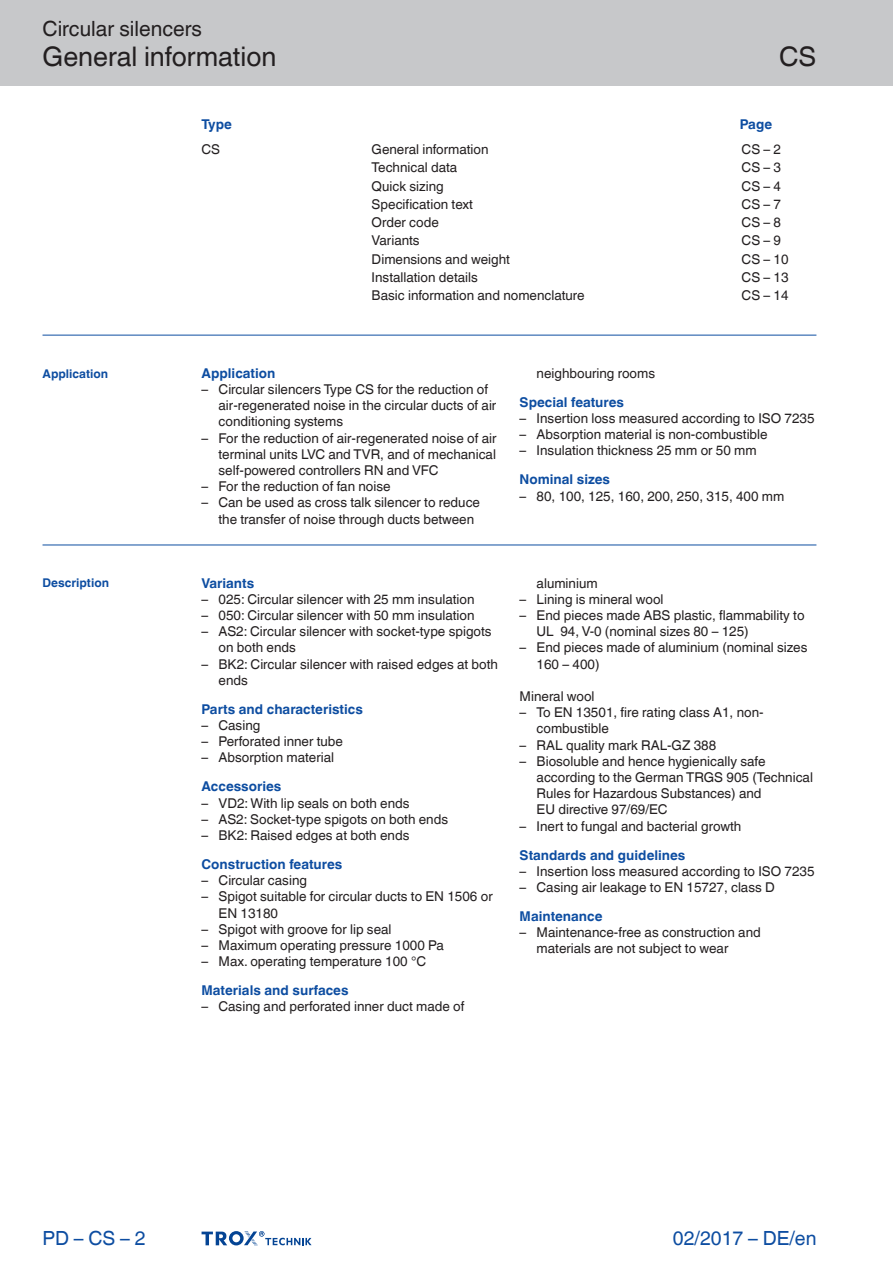
<style>
.page{position:relative;width:893px;height:1263px;background:#fff}
.page>*{position:absolute;margin:0;border:0;box-sizing:border-box;transform-origin:0 0}
.Navigation_2{font:27px "TROX Helvetica";color:#231f20}
.Navigation_3{font:27px "TROX Helvetica";color:#231f20}
.Navigation_1{font:21px "TROX Helvetica";color:#231f20}
.date{font:19.5px "TROX Helvetica";color:#0d4da1}
.pagina_li-re{font:19.5px "TROX Helvetica";color:#0d4da1}
.descr_txt_section_li{font:13.5px/16.2px "TROX Helvetica";color:#231f20}
.Standard_oben_links{font:13.5px "TROX Helvetica";color:#231f20}
.descr_txt_section_ti{font:700 13.5px "TROX Helvetica";color:#0d4da1}
.descr_txt_section_pa{font:13.5px "TROX Helvetica";color:#231f20}
.Standard_oben_links-2{font:700 13.5px "TROX Helvetica";color:#0d4da1}
.marg_title_blue{font:700 12px "TROX Helvetica";color:#0d4da1}
</style>
<div class="page">
<div style="left:0;top:0;width:893px;height:85px;background:#c7c8ca"></div>
<hr style="left:43px;top:335px;width:773px;height:1px;background:#0d4da1">
<hr style="left:43px;top:545px;width:773px;height:1px;background:#0d4da1">
<svg style="left:202px;top:1231px;width:110px;height:15px"></svg>
<p class="Navigation_1" style="left:43px;top:17px;width:161px">Circular silencers</p>
<p class="Navigation_2" style="left:43px;top:41px;width:235px">General information</p>
<p class="Navigation_3" style="left:779px;top:41px;width:39px">CS</p>
<p class="marg_title_blue" style="left:43px;top:366px;width:67px">Application</p>
<p class="marg_title_blue" style="left:43px;top:576px;width:68px">Description</p>
<p class="Standard_oben_links-2" style="left:202px;top:116px;width:32px">Type</p>
<p class="Standard_oben_links" style="left:202px;top:142px;width:20px">CS</p>
<p class="Standard_oben_links" style="left:372px;top:142px;width:118px">General information</p>
<p class="Standard_oben_links" style="left:742px;top:142px;width:41px">CS – 2</p>
<p class="Standard_oben_links" style="left:372px;top:160px;width:87px">Technical data</p>
<p class="Standard_oben_links" style="left:742px;top:160px;width:41px">CS – 3</p>
<p class="Standard_oben_links" style="left:372px;top:178px;width:74px">Quick sizing</p>
<p class="Standard_oben_links" style="left:742px;top:178px;width:41px">CS – 4</p>
<p class="Standard_oben_links" style="left:372px;top:196px;width:103px">Specification text</p>
<p class="Standard_oben_links" style="left:742px;top:196px;width:41px">CS – 7</p>
<p class="Standard_oben_links" style="left:372px;top:215px;width:69px">Order code</p>
<p class="Standard_oben_links" style="left:742px;top:215px;width:41px">CS – 8</p>
<p class="Standard_oben_links" style="left:372px;top:233px;width:50px">Variants</p>
<p class="Standard_oben_links" style="left:742px;top:233px;width:41px">CS – 9</p>
<p class="Standard_oben_links" style="left:372px;top:251px;width:140px">Dimensions and weight</p>
<p class="Standard_oben_links" style="left:742px;top:251px;width:49px">CS – 10</p>
<p class="Standard_oben_links" style="left:372px;top:269px;width:108px">Installation details</p>
<p class="Standard_oben_links" style="left:742px;top:269px;width:49px">CS – 13</p>
<p class="Standard_oben_links" style="left:372px;top:287px;width:215px">Basic information and nomenclature</p>
<p class="Standard_oben_links" style="left:742px;top:287px;width:49px">CS – 14</p>
<p class="Standard_oben_links-2" style="left:740px;top:116px;width:34px">Page</p>
<p class="descr_txt_section_ti" style="left:202px;top:365px;width:75px">Application</p>
<p class="descr_txt_section_li" style="left:219px;top:381px;width:279px;text-indent:-17px">– Circular silencers Type CS for the reduction of air-regenerated noise in the circular ducts of air conditioning systems</p>
<p class="descr_txt_section_li" style="left:219px;top:430px;width:279px;text-align:justify;text-indent:-17px">– For the reduction of air-regenerated noise of air terminal units LVC and TVR, and of mechanical self-powered controllers RN and VFC</p>
<p class="descr_txt_section_li" style="left:202px;top:478px;width:191px">– For the reduction of fan noise</p>
<p class="descr_txt_section_li" style="left:219px;top:495px;width:263px;text-indent:-17px">– Can be used as cross talk silencer to reduce the transfer of noise through ducts between</p>
<p class="descr_txt_section_ti" style="left:202px;top:575px;width:54px">Variants</p>
<p class="descr_txt_section_li" style="left:202px;top:591px;width:274px">– 025: Circular silencer with 25 mm insulation</p>
<p class="descr_txt_section_li" style="left:202px;top:607px;width:274px">– 050: Circular silencer with 50 mm insulation</p>
<p class="descr_txt_section_li" style="left:219px;top:623px;width:275px;text-indent:-17px">– AS2: Circular silencer with socket-type spigots on both ends</p>
<p class="descr_txt_section_li" style="left:219px;top:656px;width:281px;text-indent:-17px">– BK2: Circular silencer with raised edges at both ends</p>
<p class="descr_txt_section_ti" style="left:202px;top:701px;width:163px">Parts and characteristics</p>
<p class="descr_txt_section_li" style="left:202px;top:717px;width:60px">– Casing</p>
<p class="descr_txt_section_li" style="left:202px;top:733px;width:143px">– Perforated inner tube</p>
<p class="descr_txt_section_li" style="left:202px;top:750px;width:134px">– Absorption material</p>
<p class="descr_txt_section_ti" style="left:202px;top:779px;width:81px">Accessories</p>
<p class="descr_txt_section_li" style="left:202px;top:795px;width:210px">– VD2: With lip seals on both ends</p>
<p class="descr_txt_section_li" style="left:202px;top:811px;width:248px">– AS2: Socket-type spigots on both ends</p>
<p class="descr_txt_section_li" style="left:202px;top:827px;width:209px">– BK2: Raised edges at both ends</p>
<p class="descr_txt_section_ti" style="left:202px;top:856px;width:142px">Construction features</p>
<p class="descr_txt_section_li" style="left:202px;top:872px;width:107px">– Circular casing</p>
<p class="descr_txt_section_li" style="left:219px;top:888px;width:276px;text-indent:-17px">– Spigot suitable for circular ducts to EN 1506 or<br>EN 13180</p>
<p class="descr_txt_section_li" style="left:202px;top:921px;width:191px">– Spigot with groove for lip seal</p>
<p class="descr_txt_section_li" style="left:202px;top:937px;width:244px">– Maximum operating pressure 1000 Pa</p>
<p class="descr_txt_section_li" style="left:202px;top:953px;width:226px">– Max. operating temperature 100 °C</p>
<p class="descr_txt_section_ti" style="left:202px;top:982px;width:148px">Materials and surfaces</p>
<p class="descr_txt_section_li" style="left:202px;top:998px;width:264px">– Casing and perforated inner duct made of</p>
<p class="descr_txt_section_li" style="left:537px;top:365px;width:120px">neighbouring rooms</p>
<p class="descr_txt_section_ti" style="left:520px;top:394px;width:106px">Special features</p>
<p class="descr_txt_section_li" style="left:520px;top:410px;width:296px">– Insertion loss measured according to ISO 7235</p>
<p class="descr_txt_section_li" style="left:520px;top:426px;width:250px">– Absorption material is non-combustible</p>
<p class="descr_txt_section_li" style="left:520px;top:443px;width:239px">– Insulation thickness 25 mm or 50 mm</p>
<p class="descr_txt_section_ti" style="left:520px;top:472px;width:92px">Nominal sizes</p>
<p class="descr_txt_section_li" style="left:520px;top:488px;width:266px">– 80, 100, 125, 160, 200, 250, 315, 400 mm</p>
<p class="descr_txt_section_li" style="left:537px;top:575px;width:62px">aluminium</p>
<p class="descr_txt_section_li" style="left:520px;top:591px;width:145px">– Lining is mineral wool</p>
<p class="descr_txt_section_li" style="left:537px;top:607px;width:269px;text-indent:-17px">– End pieces made ABS plastic, flammability to<br>UL 94, V-0 (nominal sizes 80 – 125)</p>
<p class="descr_txt_section_li" style="left:537px;top:640px;width:272px;text-indent:-17px">– End pieces made of aluminium (nominal sizes<br>160 – 400)</p>
<p class="descr_txt_section_pa" style="left:520px;top:688px;width:76px">Mineral wool</p>
<p class="descr_txt_section_li" style="left:537px;top:704px;width:228px;text-indent:-17px">– To EN 13501, fire rating class A1, non&shy;combustible</p>
<p class="descr_txt_section_li" style="left:520px;top:737px;width:198px">– RAL quality mark RAL-GZ 388</p>
<p class="descr_txt_section_li" style="left:537px;top:753px;width:278px;text-indent:-17px">– Biosoluble and hence hygienically safe according to the German TRGS 905 (Technical Rules for Hazardous Substances) and<br>EU directive 97/69/EC</p>
<p class="descr_txt_section_li" style="left:520px;top:818px;width:223px">– Inert to fungal and bacterial growth</p>
<p class="descr_txt_section_ti" style="left:520px;top:847px;width:167px">Standards and guidelines</p>
<p class="descr_txt_section_li" style="left:520px;top:863px;width:296px">– Insertion loss measured according to ISO 7235</p>
<p class="descr_txt_section_li" style="left:520px;top:879px;width:257px">– Casing air leakage to EN 15727, class D</p>
<p class="descr_txt_section_ti" style="left:520px;top:908px;width:84px">Maintenance</p>
<p class="descr_txt_section_li" style="left:537px;top:924px;width:226px;text-indent:-17px">– Maintenance-free as construction and materials are not subject to wear</p>
<p class="pagina_li-re" style="left:43px;top:1227px;width:105px">PD – CS – 2</p>
<p class="date" style="left:673px;top:1227px;width:145px">02/2017 – DE/en</p>
</div>
